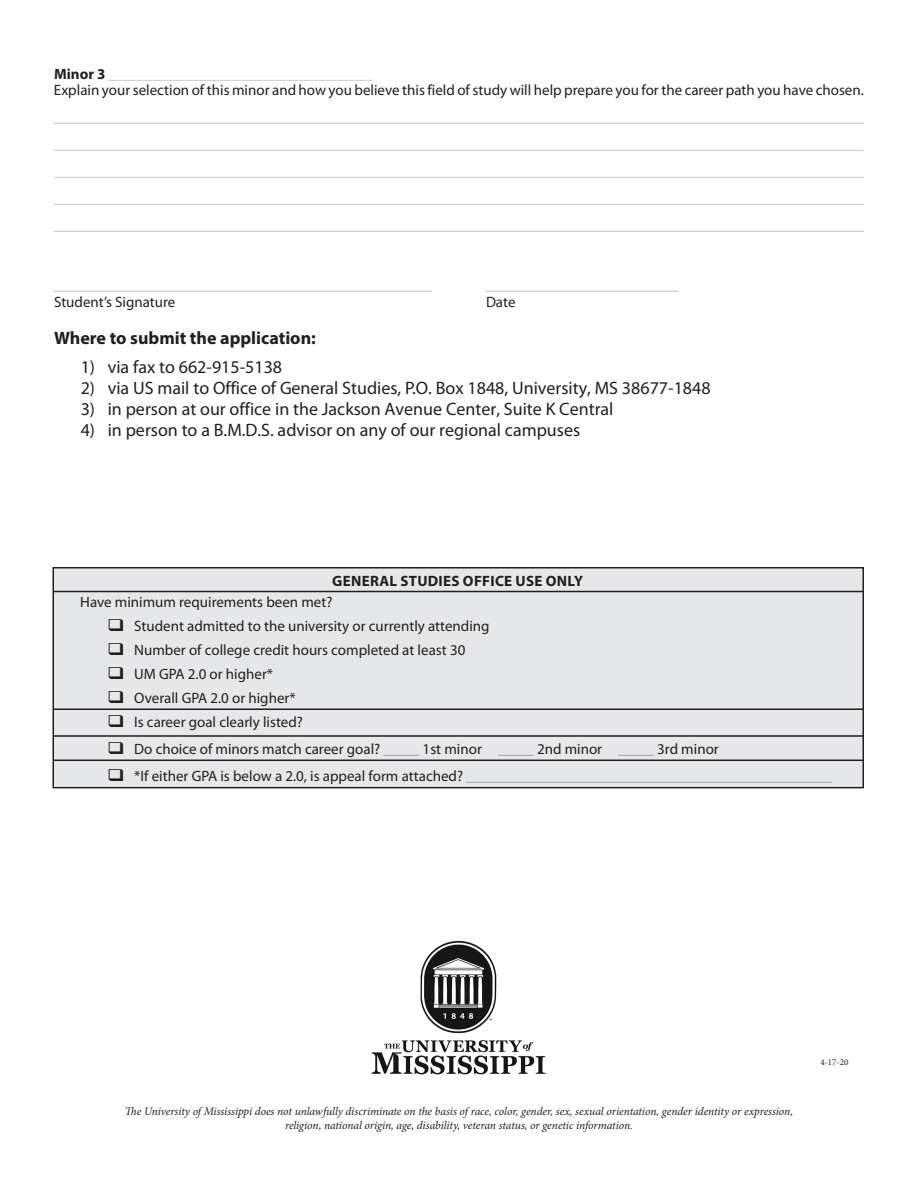
<style>
.page{position:relative;width:918px;height:1188px;background:#fff}
.page>*{position:absolute;margin:0;border:0;box-sizing:border-box;transform-origin:0 0}
.Body_2{font:18px "Myriad Pro";color:#231f20}
.Header_small{font:700 18px "Myriad Pro";color:#231f20}
.Body_2-2{font:15px "Myriad Pro";color:#231f20}
.Body_2-3{font:700 15px "Myriad Pro";letter-spacing:.02em;color:#231f20}
.Line{font:12px "Myriad Pro";color:#a8a9ad}
.Body_2-4{font:12px "Myriad Pro";color:#808285}
.Body_2-5{font:12px "Myriad Pro";color:#a8a9ad}
.t1{font:italic 11.55px "Minion Pro";letter-spacing:-.01em;color:#231f20}
.t2{font:9px "Minion Pro";color:#221e1f}
.s1{font-weight:700;font-size:15px;color:#231f20}
.s2{font-size:12px;color:#808285}
.s3{color:#231f20}
.s4{font-size:15px;color:#231f20}
</style>
<div class="page">
<div style="left:53px;top:568px;width:810px;height:220px;background:#e6e7e9"></div>
<div style="left:52px;top:567px;width:812px;height:221px;border:2px solid #231f20"></div>
<hr style="left:53px;top:708px;width:810px;height:2px;background:#231f20">
<hr style="left:53px;top:735px;width:810px;height:2px;background:#231f20">
<hr style="left:53px;top:760px;width:810px;height:1px;background:#231f20">
<hr style="left:53px;top:591px;width:810px;height:1px;background:#231f20">
<img style="left:371px;top:940px;width:176px;height:135px">
<p class="Body_2-5" style="left:54px;top:67px;width:320px"><span class="s1">Minor 3</span> ____________________________________________</p>
<p class="Body_2-2" style="left:54px;top:81px;width:811px">Explain your selection of this minor and how you believe this field of study will help prepare you for the career path you have chosen.</p>
<p class="Line" style="left:54px;top:111px;width:811px">_______________________________________________________________________________________________________________________________________</p>
<p class="Line" style="left:54px;top:138px;width:811px">_______________________________________________________________________________________________________________________________________</p>
<p class="Line" style="left:54px;top:165px;width:811px">_______________________________________________________________________________________________________________________________________</p>
<p class="Line" style="left:54px;top:192px;width:811px">_______________________________________________________________________________________________________________________________________</p>
<p class="Line" style="left:54px;top:219px;width:811px">_______________________________________________________________________________________________________________________________________</p>
<p class="Line" style="left:54px;top:279px;width:379px">_______________________________________________________________</p>
<p class="Line" style="left:486px;top:279px;width:193px">________________________________</p>
<p class="Body_2-2" style="left:54px;top:292px;width:123px">Student’s Signature</p>
<p class="Body_2-2" style="left:486px;top:292px;width:31px">Date</p>
<p class="Header_small" style="left:54px;top:326px;width:263px">Where to submit the application:</p>
<p class="Body_2" style="left:81px;top:356px;width:203px">1) via fax to 662-915-5138</p>
<p class="Body_2" style="left:81px;top:377px;width:631px">2) via US mail to Office of General Studies, P.O. Box 1848, University, MS 38677-1848</p>
<p class="Body_2" style="left:81px;top:398px;width:534px">3) in person at our office in the Jackson Avenue Center, Suite K Central</p>
<p class="Body_2" style="left:81px;top:419px;width:501px">4) in person to a B.M.D.S. advisor on any of our regional campuses</p>
<p class="Body_2-3" style="left:332px;top:571px;width:253px">GENERAL STUDIES OFFICE USE ONLY</p>
<p class="Body_2-2" style="left:80px;top:592px;width:254px">Have minimum requirements been met?</p>
<p class="Body_2-2" style="left:107px;top:616px;width:384px">❑ Student admitted to the university or currently attending</p>
<p class="Body_2-2" style="left:107px;top:640px;width:360px">❑ Number of college credit hours completed at least 30</p>
<p class="Body_2-2" style="left:107px;top:664px;width:167px">❑ UM GPA 2.0 or higher*</p>
<p class="Body_2-2" style="left:107px;top:688px;width:190px">❑ Overall GPA 2.0 or higher*</p>
<p class="Body_2-2" style="left:107px;top:712px;width:197px">❑ Is career goal clearly listed?</p>
<p class="Body_2-2" style="left:107px;top:739px;width:613px">❑ Do choice of minors match career goal? <span class="s2">______</span> 1st minor <span class="s2">______</span> 2nd minor <span class="s2">______</span> 3rd minor</p>
<p class="Body_2-4" style="left:107px;top:769px;width:727px"><span class="s3">❑</span> <span class="s4">*If either GPA is below a 2.0, is appeal form attached?</span> _____________________________________________________________</p>
<p class="t1" style="left:125px;top:1104px;width:670px">The University of Mississippi does not unlawfully discriminate on the basis of race, color, gender, sex, sexual orientation, gender identity or expression,</p>
<p class="t1" style="left:285px;top:1117px;width:349px">religion, national origin, age, disability, veteran status, or genetic information.</p>
<p class="t2" style="left:820px;top:1056px;width:30px">4-17-20</p>
</div>
